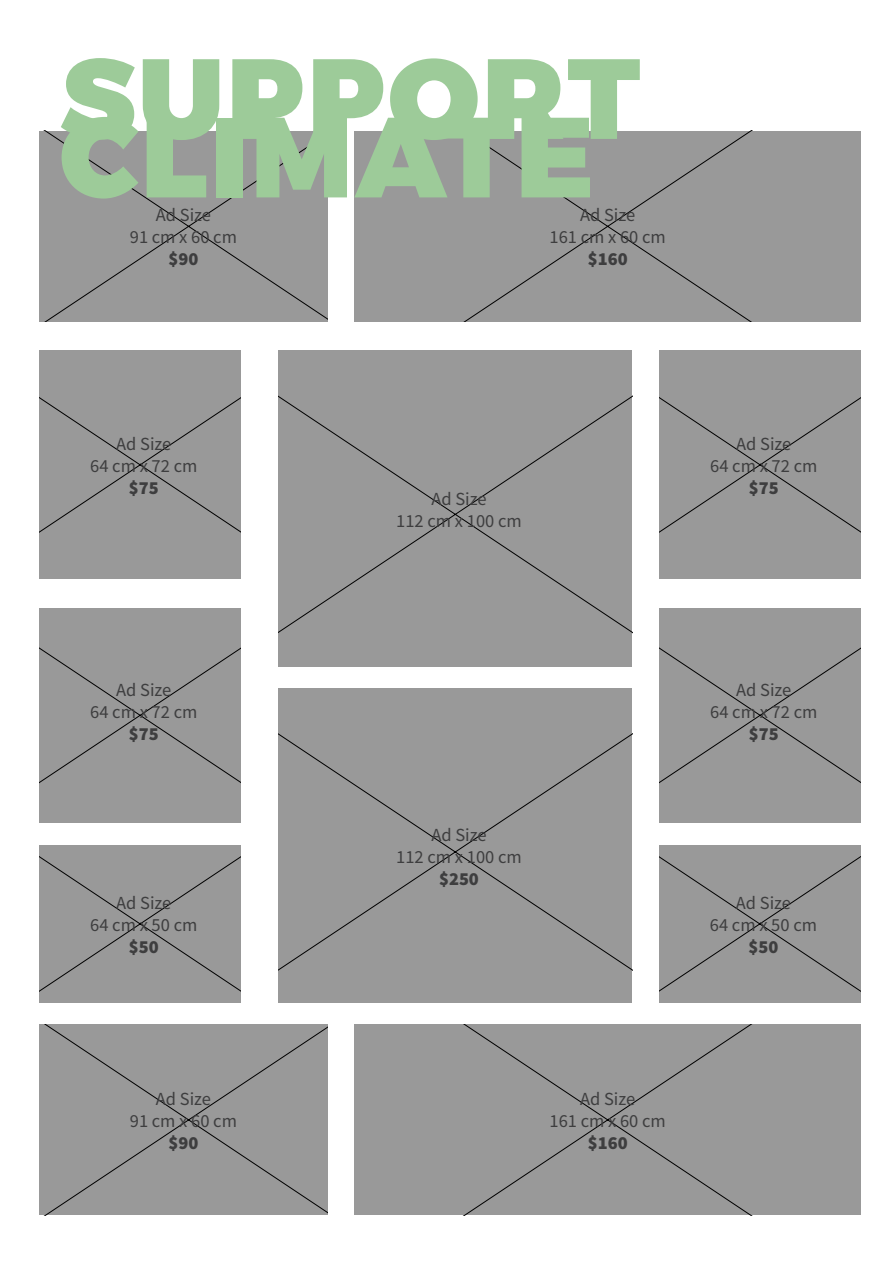
<style>
.page{position:relative;width:893px;height:1263px;background:#fff}
.page>*{position:absolute;margin:0;border:0;box-sizing:border-box;transform-origin:0 0}
.Title_of_Cover{font:900 113.7px "Montserrat";letter-spacing:.025em;color:#9dcb99}
.t1{font:18.45px "Source Sans Pro";color:#3e3e3f}
.t2{font:900 18.45px "Source Sans Pro";color:#3e3e3f}
</style>
<div class="page">
<div style="left:39px;top:131px;width:288px;height:191px;background:#999"></div>
<div style="left:39px;top:1024px;width:288px;height:191px;background:#999"></div>
<div style="left:278px;top:688px;width:354px;height:314px;background:#999"></div>
<div style="left:278px;top:350px;width:354px;height:317px;background:#999"></div>
<div style="left:659px;top:608px;width:202px;height:215px;background:#999"></div>
<div style="left:39px;top:608px;width:202px;height:215px;background:#999"></div>
<div style="left:355px;top:131px;width:506px;height:191px;background:#999"></div>
<div style="left:355px;top:1024px;width:506px;height:191px;background:#999"></div>
<div style="left:659px;top:350px;width:202px;height:229px;background:#999"></div>
<div style="left:39px;top:350px;width:202px;height:229px;background:#999"></div>
<div style="left:39px;top:845px;width:202px;height:157px;background:#999"></div>
<div style="left:659px;top:845px;width:201px;height:157px;background:#999"></div>
<p class="Title_of_Cover" style="left:60px;top:3px;width:582px">SUPPORT</p>
<p class="Title_of_Cover" style="left:60px;top:61px;width:536px">CLIMATE</p>
<p class="t1" style="left:156px;top:203px;width:57px">Ad Size</p>
<p class="t1" style="left:130px;top:225px;width:109px">91 cm x 60 cm</p>
<p class="t2" style="left:168px;top:246px;width:31px">$90</p>
<p class="t1" style="left:580px;top:203px;width:57px">Ad Size</p>
<p class="t1" style="left:550px;top:225px;width:118px">161 cm x 60 cm</p>
<p class="t2" style="left:588px;top:246px;width:41px">$160</p>
<p class="t1" style="left:116px;top:432px;width:57px">Ad Size</p>
<p class="t1" style="left:90px;top:454px;width:109px">64 cm x 72 cm</p>
<p class="t2" style="left:129px;top:475px;width:31px">$75</p>
<p class="t1" style="left:116px;top:678px;width:57px">Ad Size</p>
<p class="t1" style="left:90px;top:700px;width:109px">64 cm x 72 cm</p>
<p class="t2" style="left:129px;top:721px;width:31px">$75</p>
<p class="t1" style="left:116px;top:891px;width:57px">Ad Size</p>
<p class="t1" style="left:90px;top:913px;width:109px">64 cm x 50 cm</p>
<p class="t2" style="left:129px;top:934px;width:31px">$50</p>
<p class="t1" style="left:156px;top:1087px;width:57px">Ad Size</p>
<p class="t1" style="left:130px;top:1109px;width:109px">91 cm x 60 cm</p>
<p class="t2" style="left:168px;top:1130px;width:31px">$90</p>
<p class="t1" style="left:431px;top:487px;width:57px">Ad Size</p>
<p class="t1" style="left:396px;top:509px;width:127px">112 cm x 100 cm</p>
<p class="t1" style="left:736px;top:432px;width:57px">Ad Size</p>
<p class="t1" style="left:710px;top:454px;width:109px">64 cm x 72 cm</p>
<p class="t2" style="left:749px;top:475px;width:31px">$75</p>
<p class="t1" style="left:431px;top:823px;width:57px">Ad Size</p>
<p class="t1" style="left:396px;top:845px;width:127px">112 cm x 100 cm</p>
<p class="t2" style="left:439px;top:866px;width:41px">$250</p>
<p class="t1" style="left:736px;top:678px;width:57px">Ad Size</p>
<p class="t1" style="left:710px;top:700px;width:109px">64 cm x 72 cm</p>
<p class="t2" style="left:749px;top:721px;width:31px">$75</p>
<p class="t1" style="left:736px;top:891px;width:57px">Ad Size</p>
<p class="t1" style="left:710px;top:913px;width:109px">64 cm x 50 cm</p>
<p class="t2" style="left:748px;top:934px;width:31px">$50</p>
<p class="t1" style="left:580px;top:1087px;width:57px">Ad Size</p>
<p class="t1" style="left:550px;top:1109px;width:118px">161 cm x 60 cm</p>
<p class="t2" style="left:588px;top:1130px;width:41px">$160</p>
</div>
